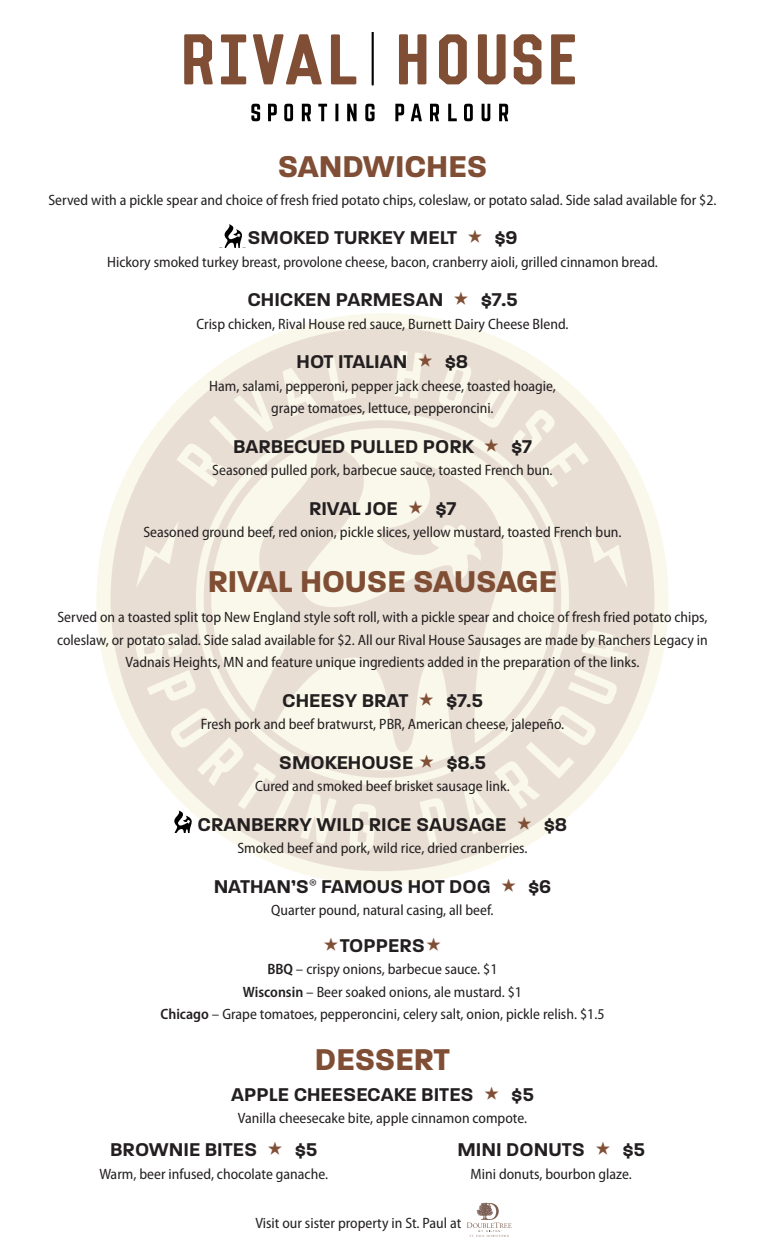
<style>
.page{position:relative;width:765px;height:1260px;background:#fff}
.page>*{position:absolute;margin:0;border:0;box-sizing:border-box;transform-origin:0 0}
.t1{font:700 32.5px "Paralucent";color:#804e35}
.t2{font:600 20px "Paralucent";color:#231f20}
.t3{font:semi-condensed 15px/22.5px "Myriad Pro";color:#231f20;text-align:center}
.s1{font-family:"Myriad Pro";font-weight:300;font-stretch:semi-condensed}
.s2{font-weight:600}
</style>
<div class="page">
<div style="left:96px;top:313px;width:573px;height:572px;background:#faf8ea;border-radius:50%"></div>
<div style="left:111px;top:327px;width:543px;height:544px;background:#e8ded4;border-radius:50%"></div>
<svg style="left:224px;top:224px;width:18px;height:23px"></svg>
<svg style="left:467px;top:1203px;width:45px;height:34px"></svg>
<svg style="left:251px;top:104px;width:9px;height:17px"></svg>
<svg style="left:268px;top:104px;width:9px;height:17px"></svg>
<svg style="left:284px;top:104px;width:9px;height:17px"></svg>
<svg style="left:302px;top:104px;width:9px;height:17px"></svg>
<svg style="left:318px;top:104px;width:9px;height:17px"></svg>
<svg style="left:335px;top:104px;width:3px;height:17px"></svg>
<svg style="left:347px;top:104px;width:10px;height:17px"></svg>
<svg style="left:365px;top:104px;width:10px;height:17px"></svg>
<svg style="left:395px;top:104px;width:9px;height:17px"></svg>
<svg style="left:411px;top:104px;width:11px;height:17px"></svg>
<svg style="left:430px;top:104px;width:9px;height:17px"></svg>
<svg style="left:448px;top:104px;width:9px;height:17px"></svg>
<svg style="left:464px;top:104px;width:9px;height:17px"></svg>
<svg style="left:482px;top:104px;width:8px;height:17px"></svg>
<svg style="left:499px;top:104px;width:9px;height:17px"></svg>
<svg style="left:184px;top:34px;width:29px;height:50px"></svg>
<svg style="left:221px;top:34px;width:25px;height:50px"></svg>
<svg style="left:478px;top:34px;width:28px;height:50px"></svg>
<svg style="left:514px;top:34px;width:27px;height:50px"></svg>
<svg style="left:551px;top:34px;width:24px;height:50px"></svg>
<svg style="left:253px;top:32px;width:214px;height:54px"></svg>
<svg style="left:136px;top:351px;width:495px;height:499px"></svg>
<h1 class="t1" style="left:278px;top:147px;width:211px">SANDWICHES</h1>
<p class="t3" style="left:48px;top:189px;width:670px">Served with a pickle spear and choice of fresh fried potato chips, coleslaw, or potato salad. Side salad available for $2.</p>
<h2 class="t2" style="left:247px;top:226px;width:211px">SMOKED TURKEY MELT</h2>
<h2 class="t2" style="left:495px;top:226px;width:24px">$9</h2>
<p class="t3" style="left:107px;top:251px;width:552px">Hickory smoked turkey breast, provolone cheese, bacon, cranberry aioli, grilled cinnamon bread.</p>
<h2 class="t2" style="left:247px;top:288px;width:197px">CHICKEN PARMESAN</h2>
<h2 class="t2" style="left:481px;top:288px;width:38px">$7.5</h2>
<p class="t3" style="left:196px;top:313px;width:374px">Crisp chicken, Rival House red sauce, Burnett Dairy Cheese Blend.</p>
<h2 class="t2" style="left:297px;top:350px;width:112px">HOT ITALIAN</h2>
<h2 class="t2" style="left:445px;top:350px;width:25px">$8</h2>
<p class="t3" style="left:209px;top:375px;width:348px">Ham, salami, pepperoni, pepper jack cheese, toasted hoagie, grape tomatoes, lettuce, pepperoncini.</p>
<h2 class="t2" style="left:233px;top:434px;width:242px">BARBECUED PULLED PORK</h2>
<h2 class="t2" style="left:511px;top:434px;width:22px">$7</h2>
<p class="t3" style="left:212px;top:459px;width:342px">Seasoned pulled pork, barbecue sauce, toasted French bun.</p>
<h2 class="t2" style="left:309px;top:496px;width:90px">RIVAL JOE</h2>
<h2 class="t2" style="left:436px;top:496px;width:22px">$7</h2>
<p class="t3" style="left:143px;top:521px;width:480px">Seasoned ground beef, red onion, pickle slices, yellow mustard, toasted French bun.</p>
<h1 class="t1" style="left:208px;top:562px;width:351px">RIVAL HOUSE SAUSAGE</h1>
<p class="t3" style="left:57px;top:606px;width:652px">Served on a toasted split top New England style soft roll, with a pickle spear and choice of fresh fried potato chips, coleslaw, or potato salad. Side salad available for $2. All our Rival House Sausages are made by Ranchers Legacy in<br>Vadnais Heights, MN and feature unique ingredients added in the preparation of the links.</p>
<h2 class="t2" style="left:282px;top:688px;width:128px">CHEESY BRAT</h2>
<h2 class="t2" style="left:446px;top:688px;width:38px">$7.5</h2>
<p class="t3" style="left:201px;top:713px;width:365px">Fresh pork and beef bratwurst, PBR, American cheese, jalepeño.</p>
<h2 class="t2" style="left:279px;top:750px;width:136px">SMOKEHOUSE</h2>
<h2 class="t2" style="left:447px;top:750px;width:41px">$8.5</h2>
<p class="t3" style="left:255px;top:775px;width:256px">Cured and smoked beef brisket sausage link.</p>
<h2 class="t2" style="left:198px;top:812px;width:310px">CRANBERRY WILD RICE SAUSAGE</h2>
<h2 class="t2" style="left:544px;top:812px;width:25px">$8</h2>
<p class="t3" style="left:237px;top:837px;width:292px">Smoked beef and pork, wild rice, dried cranberries.</p>
<h2 class="t2" style="left:214px;top:874px;width:278px">NATHAN’S<span class="s1">®</span> FAMOUS HOT DOG</h2>
<h2 class="t2" style="left:528px;top:874px;width:24px">$6</h2>
<p class="t3" style="left:271px;top:899px;width:224px">Quarter pound, natural casing, all beef.</p>
<h2 class="t2" style="left:340px;top:933px;width:86px">TOPPERS</h2>
<p class="t3" style="left:161px;top:958px;width:446px"><span class="s2">BBQ</span> – crispy onions, barbecue sauce. $1<br><span class="s2">Wisconsin</span> – Beer soaked onions, ale mustard. $1<br><span class="s2">Chicago</span> – Grape tomatoes, pepperoncini, celery salt, onion, pickle relish. $1.5</p>
<h1 class="t1" style="left:315px;top:1040px;width:137px">DESSERT</h1>
<h2 class="t2" style="left:231px;top:1083px;width:244px">APPLE CHEESECAKE BITES</h2>
<h2 class="t2" style="left:512px;top:1083px;width:24px">$5</h2>
<p class="t3" style="left:238px;top:1108px;width:291px">Vanilla cheesecake bite, apple cinnamon compote.</p>
<h2 class="t2" style="left:110px;top:1138px;width:149px">BROWNIE BITES</h2>
<h2 class="t2" style="left:295px;top:1138px;width:24px">$5</h2>
<p class="t3" style="left:99px;top:1163px;width:230px">Warm, beer infused, chocolate ganache.</p>
<h2 class="t2" style="left:458px;top:1138px;width:129px">MINI DONUTS</h2>
<h2 class="t2" style="left:623px;top:1138px;width:24px">$5</h2>
<p class="t3" style="left:471px;top:1163px;width:163px">Mini donuts, bourbon glaze.</p>
<p class="t3" style="left:255px;top:1212px;width:208px">Visit our sister property in St. Paul at</p>
</div>
